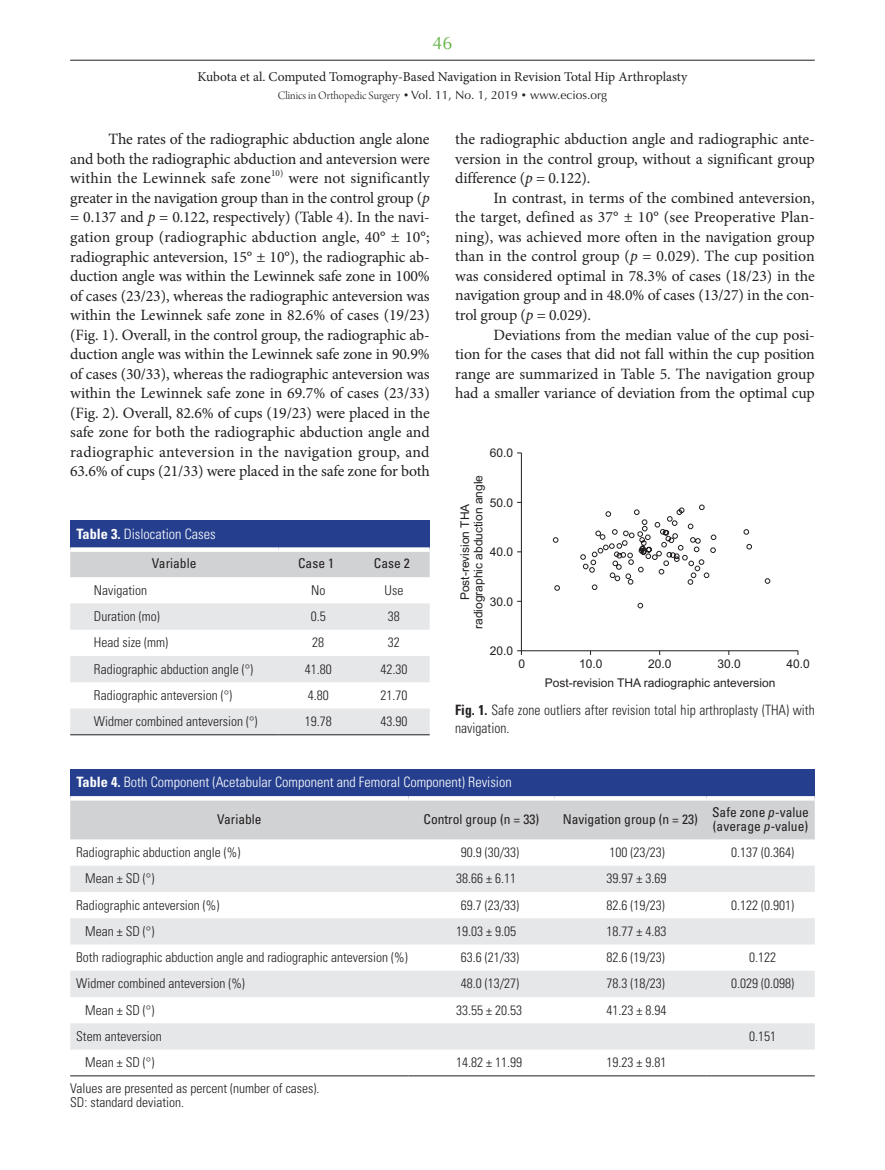
<style>
.page{position:relative;width:885px;height:1170px;background:#fff}
.page>*{position:absolute;margin:0;border:0;box-sizing:border-box;transform-origin:0 0}
.t1{font:18px "Optima LT Std";color:#63b445}
.t2{font:15.75px/19.5px "Minion Pro";letter-spacing:-.01em;color:#231f20;text-align:justify}
.t3{font:300 condensed 14.25px "Univers LT Std";color:#fff}
.t4{font:300 condensed 14.25px/18px "Univers LT Std";color:#231f20;scale:.95 1}
.t5{font:300 condensed 13.5px/13.5px "Univers LT Std";color:#231f20}
.t6{font:condensed 13.5px/13.5px "Univers LT Std";color:#231f20}
.t7{font:13.5px "Minion Pro";letter-spacing:-.005em;color:#231f20}
.t8{font:12px/13.4px "Arial";color:#231f20;text-align:center}
.t9{font:12px "Optima LT Std";color:#231f20}
.t10{font:9.15px "Minion Pro";color:#231f20}
.s1{font-family:"Arno Pro Light Display"}
.s2{font-size:9px}
.s3{font-style:italic}
.s4{font-weight:700}
</style>
<div class="page">
<hr style="left:70px;top:60px;width:744px;height:1px;background:#231f20">
<div style="left:70px;top:520px;width:359px;height:29px;background:#253f8e"></div>
<div style="left:70px;top:552px;width:359px;height:25px;background:#d1d2d4"></div>
<svg style="left:70px;top:603px;width:359px;height:131px;fill:#e6e7e9"></svg>
<div style="left:70px;top:547px;width:208px;height:5px;background:#fff"></div>
<div style="left:278px;top:547px;width:76px;height:5px;background:#fff"></div>
<div style="left:354px;top:547px;width:75px;height:5px;background:#fff"></div>
<hr style="left:70px;top:734px;width:208px;height:1px;background:#231f20">
<hr style="left:278px;top:734px;width:76px;height:1px;background:#231f20">
<hr style="left:354px;top:734px;width:75px;height:1px;background:#231f20">
<div style="left:70px;top:769px;width:744px;height:29px;background:#253f8e"></div>
<div style="left:70px;top:800px;width:744px;height:39px;background:#d1d2d4"></div>
<svg style="left:70px;top:866px;width:744px;height:183px;fill:#e6e7e9"></svg>
<svg style="left:70px;top:796px;width:338px;height:3px"></svg>
<svg style="left:408px;top:796px;width:146px;height:4px"></svg>
<svg style="left:554px;top:796px;width:152px;height:3px"></svg>
<svg style="left:706px;top:796px;width:108px;height:3px"></svg>
<hr style="left:70px;top:1075px;width:338px;height:1px;background:#231f20">
<hr style="left:408px;top:1075px;width:146px;height:1px;background:#231f20">
<hr style="left:554px;top:1075px;width:152px;height:1px;background:#231f20">
<hr style="left:706px;top:1075px;width:108px;height:1px;background:#231f20">
<svg style="left:517px;top:452px;width:253px;height:203px"></svg>
<p class="t1" style="left:432px;top:32px;width:22px">46</p>
<p class="t7" style="left:198px;top:68px;width:491px">Kubota et al. Computed Tomography-Based Navigation in Revision Total Hip Arthroplasty</p>
<p class="t9" style="left:278px;top:88px;width:331px"><span class="s1">Clinics in Orthopedic Surgery</span> <span class="s2">•</span> Vol. 11, No. 1, 2019 <span class="s2">•</span> www.ecios.org</p>
<p class="t2" style="left:70px;top:130px;width:361px;text-indent:38px">The rates of the radiographic abduction angle alone and both the radiographic abduction and anteversion were within the Lewinnek safe zone</p>
<p class="t2" style="left:455px;top:130px;width:361px">the radiographic abduction angle and radiographic ante&shy;version in the control group, without a significant group difference (<span class="s3">p</span> = 0.122).</p>
<p class="t2" style="left:455px;top:188px;width:361px;text-indent:38px">In contrast, in terms of the combined anteversion, the target, defined as 37° ± 10° (see Preoperative Plan&shy;ning), was achieved more often in the navigation group than in the control group (<span class="s3">p</span> = 0.029). The cup position was considered optimal in 78.3% of cases (18/23) in the navigation group and in 48.0% of cases (13/27) in the con&shy;trol group (<span class="s3">p</span> = 0.029).</p>
<p class="t2" style="left:455px;top:325px;width:361px;text-indent:38px">Deviations from the median value of the cup posi&shy;tion for the cases that did not fall within the cup position range are summarized in Table 5. The navigation group had a smaller variance of deviation from the optimal cup</p>
<p class="t10" style="left:271px;top:167px;width:14px">10)</p>
<p class="t2" style="left:70px;top:169px;width:361px;text-indent:218px">were not significantly greater in the navigation group than in the control group (<span class="s3">p </span>= 0.137 and <span class="s3">p</span> = 0.122, respectively) (Table 4). In the navi&shy;gation group (radiographic abduction angle, 40° ± 10°; radiographic anteversion, 15° ± 10°), the radiographic ab&shy;duction angle was within the Lewinnek safe zone in 100% of cases (23/23), whereas the radiographic anteversion was within the Lewinnek safe zone in 82.6% of cases (19/23) (Fig. 1). Overall, in the control group, the radiographic ab&shy;duction angle was within the Lewinnek safe zone in 90.9% of cases (30/33), whereas the radiographic anteversion was within the Lewinnek safe zone in 69.7% of cases (23/33) (Fig. 2). Overall, 82.6% of cups (19/23) were placed in the safe zone for both the radiographic abduction angle and radiographic anteversion in the navigation group, and 63.6% of cups (21/33) were placed in the safe zone for both</p>
<p class="t8" style="left:490px;top:447px;width:25px">60.0</p>
<p class="t8" style="left:459px;top:629px;width:156px;rotate:-90deg">Post-revision THA radiographic abduction angle</p>
<p class="t8" style="left:490px;top:497px;width:25px">50.0</p>
<p class="t3" style="left:77px;top:525px;width:141px"><span class="s4">Table 3.</span> Dislocation Cases</p>
<p class="t6" style="left:152px;top:556px;width:46px">Variable</p>
<p class="t6" style="left:298px;top:556px;width:37px">Case 1</p>
<p class="t6" style="left:374px;top:556px;width:37px">Case 2</p>
<p class="t5" style="left:94px;top:583px;width:55px">Navigation</p>
<p class="t5" style="left:311px;top:583px;width:16px">No</p>
<p class="t5" style="left:384px;top:583px;width:20px">Use</p>
<p class="t5" style="left:94px;top:609px;width:67px">Duration (mo)</p>
<p class="t5" style="left:311px;top:609px;width:16px">0.5</p>
<p class="t5" style="left:388px;top:609px;width:13px">38</p>
<p class="t5" style="left:94px;top:635px;width:76px">Head size (mm)</p>
<p class="t5" style="left:312px;top:635px;width:13px">28</p>
<p class="t5" style="left:388px;top:635px;width:13px">32</p>
<p class="t5" style="left:94px;top:662px;width:161px">Radiographic abduction angle (°)</p>
<p class="t5" style="left:305px;top:662px;width:28px">41.80</p>
<p class="t5" style="left:380px;top:662px;width:28px">42.30</p>
<p class="t5" style="left:94px;top:688px;width:140px">Radiographic anteversion (°)</p>
<p class="t5" style="left:308px;top:688px;width:22px">4.80</p>
<p class="t5" style="left:380px;top:688px;width:28px">21.70</p>
<p class="t5" style="left:94px;top:714px;width:165px">Widmer combined anteversion (°)</p>
<p class="t5" style="left:305px;top:714px;width:28px">19.78</p>
<p class="t5" style="left:380px;top:714px;width:28px">43.90</p>
<p class="t8" style="left:490px;top:546px;width:25px">40.0</p>
<p class="t8" style="left:490px;top:595px;width:25px">30.0</p>
<p class="t8" style="left:490px;top:645px;width:25px">20.0</p>
<p class="t8" style="left:579px;top:658px;width:25px">10.0</p>
<p class="t8" style="left:648px;top:658px;width:25px">20.0</p>
<p class="t8" style="left:717px;top:658px;width:25px">30.0</p>
<p class="t4" style="left:455px;top:700px;width:380px"><span class="s4">Fig. 1.</span> Safe zone outliers after revision total hip arthroplasty (THA) with navigation.</p>
<p class="t8" style="left:518px;top:658px;width:8px">0</p>
<p class="t8" style="left:786px;top:658px;width:25px">40.0</p>
<p class="t8" style="left:544px;top:677px;width:232px">Post-revision THA radiographic anteversion</p>
<p class="t3" style="left:77px;top:773px;width:436px"><span class="s4">Table 4.</span> Both Component (Acetabular Component and Femoral Component) Revision</p>
<p class="t6" style="left:217px;top:812px;width:46px">Variable</p>
<p class="t6" style="left:423px;top:812px;width:117px">Control group (n = 33)</p>
<p class="t6" style="left:562px;top:812px;width:136px">Navigation group (n = 23)</p>
<p class="t6" style="left:712px;top:805px;width:98px">Safe zone <span class="s3">p</span>-value (average <span class="s3">p</span>-value)</p>
<p class="t5" style="left:76px;top:845px;width:166px">Radiographic abduction angle (%)</p>
<p class="t5" style="left:460px;top:845px;width:60px">90.9 (30/33)</p>
<p class="t5" style="left:609px;top:845px;width:57px">100 (23/23)</p>
<p class="t5" style="left:731px;top:845px;width:64px">0.137 (0.364)</p>
<p class="t5" style="left:85px;top:871px;width:71px">Mean ± SD (°)</p>
<p class="t5" style="left:456px;top:871px;width:61px">38.66 ± 6.11</p>
<p class="t5" style="left:606px;top:871px;width:61px">39.97 ± 3.69</p>
<p class="t5" style="left:76px;top:898px;width:145px">Radiographic anteversion (%)</p>
<p class="t5" style="left:460px;top:898px;width:60px">69.7 (23/33)</p>
<p class="t5" style="left:606px;top:898px;width:60px">82.6 (19/23)</p>
<p class="t5" style="left:731px;top:898px;width:64px">0.122 (0.901)</p>
<p class="t5" style="left:85px;top:924px;width:71px">Mean ± SD (°)</p>
<p class="t5" style="left:456px;top:924px;width:61px">19.03 ± 9.05</p>
<p class="t5" style="left:606px;top:924px;width:61px">18.77 ± 4.83</p>
<p class="t5" style="left:76px;top:950px;width:333px">Both radiographic abduction angle and radiographic anteversion (%)</p>
<p class="t5" style="left:460px;top:950px;width:60px">63.6 (21/33)</p>
<p class="t5" style="left:606px;top:950px;width:60px">82.6 (19/23)</p>
<p class="t5" style="left:749px;top:950px;width:28px">0.122</p>
<p class="t5" style="left:76px;top:976px;width:170px">Widmer combined anteversion (%)</p>
<p class="t5" style="left:460px;top:976px;width:60px">48.0 (13/27)</p>
<p class="t5" style="left:606px;top:976px;width:60px">78.3 (18/23)</p>
<p class="t5" style="left:731px;top:976px;width:64px">0.029 (0.098)</p>
<p class="t5" style="left:85px;top:1003px;width:71px">Mean ± SD (°)</p>
<p class="t5" style="left:456px;top:1003px;width:67px">33.55 ± 20.53</p>
<p class="t5" style="left:606px;top:1003px;width:61px">41.23 ± 8.94</p>
<p class="t5" style="left:76px;top:1029px;width:87px">Stem anteversion</p>
<p class="t5" style="left:749px;top:1029px;width:28px">0.151</p>
<p class="t5" style="left:85px;top:1055px;width:71px">Mean ± SD (°)</p>
<p class="t5" style="left:456px;top:1055px;width:67px">14.82 ± 11.99</p>
<p class="t5" style="left:606px;top:1055px;width:61px">19.23 ± 9.81</p>
<p class="t5" style="left:70px;top:1081px;width:251px">Values are presented as percent (number of cases).<br>SD: standard deviation.</p>
</div>
